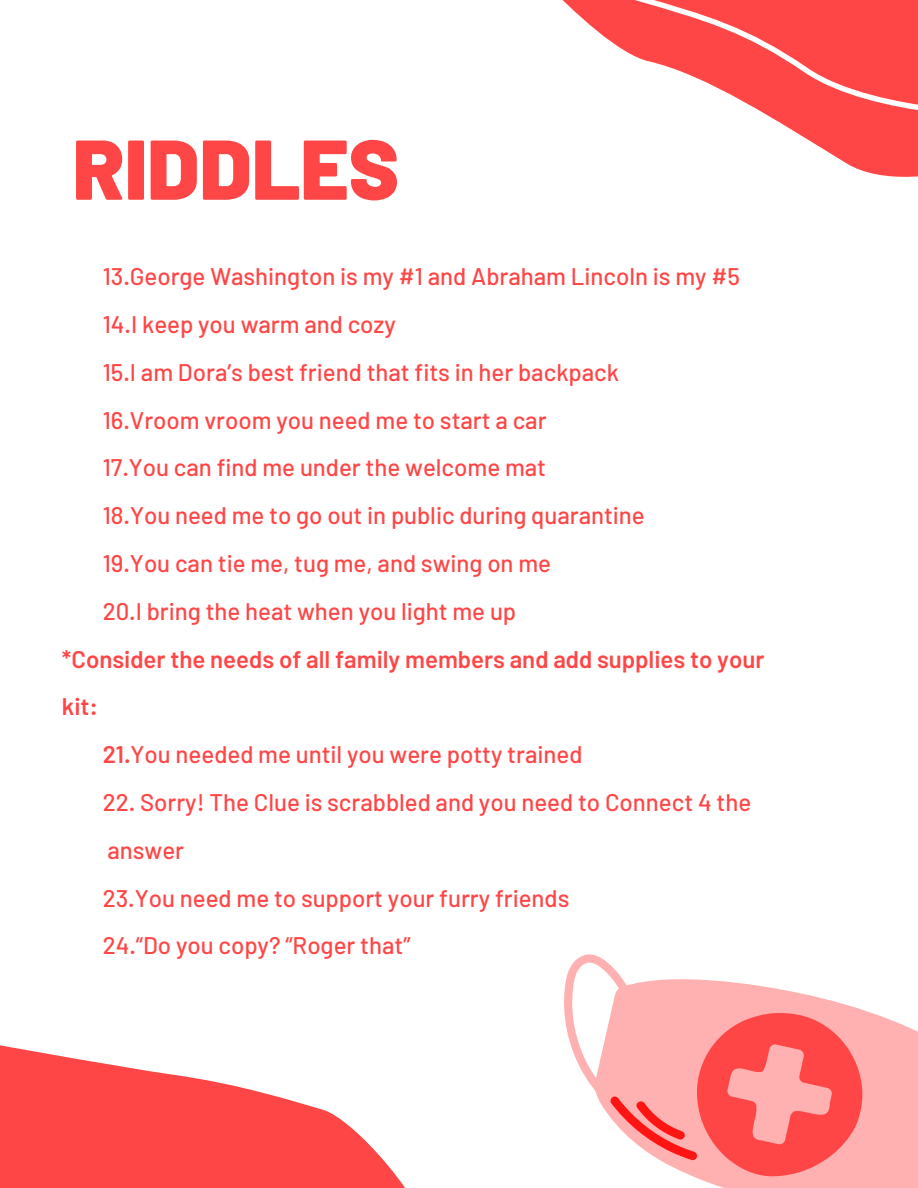
<style>
.page{position:relative;width:918px;height:1188px;background:#fff}
.page>*{position:absolute;margin:0;border:0;box-sizing:border-box;transform-origin:0 0}
.t1{font:900 84.6px "Barlow";color:#ff4646}
.t2{font:500 24px/47.8px "Barlow";color:#ff4646}
.t3{font:600 24px "Barlow";color:#ff4646}
.s1{font-weight:600}
</style>
<div class="page">
<div style="left:879px;top:1015px;width:39px;height:173px;background:#ffb0b0"></div>
<svg style="left:564px;top:954px;width:315px;height:234px"></svg>
<svg style="left:917px;top:1096px;width:1px;height:59px"></svg>
<svg style="left:562px;top:0;width:356px;height:177px;fill:#ff4646"></svg>
<svg style="left:0;top:1045px;width:405px;height:143px;fill:#ff4646"></svg>
<h1 class="t1" style="left:73px;top:115px;width:328px">RIDDLES</h1>
<p class="t2" style="left:103px;top:252px;width:639px">13.George Washington is my #1 and Abraham Lincoln is my #5<br>14.I keep you warm and cozy<br>15.I am Dora’s best friend that fits in her backpack<br>16.Vroom vroom you need me to start a car<br>17.You can find me under the welcome mat<br>18.You need me to go out in public during quarantine<br>19.You can tie me, tug me, and swing on me<br>20.I bring the heat when you light me up</p>
<p class="t3" style="left:62px;top:644px;width:704px">*Consider the needs of all family members and add supplies to your</p>
<p class="t3" style="left:62px;top:691px;width:38px">kit:</p>
<p class="t2" style="left:103px;top:730px;width:481px"><span class="s1">21.</span>You needed me until you were potty trained</p>
<p class="t2" style="left:103px;top:777px;width:650px">22. Sorry! The Clue is scrabbled and you need to Connect 4 the answer<br>23.You need me to support your furry friends<br>24.“Do you copy? “Roger that”</p>
</div>
